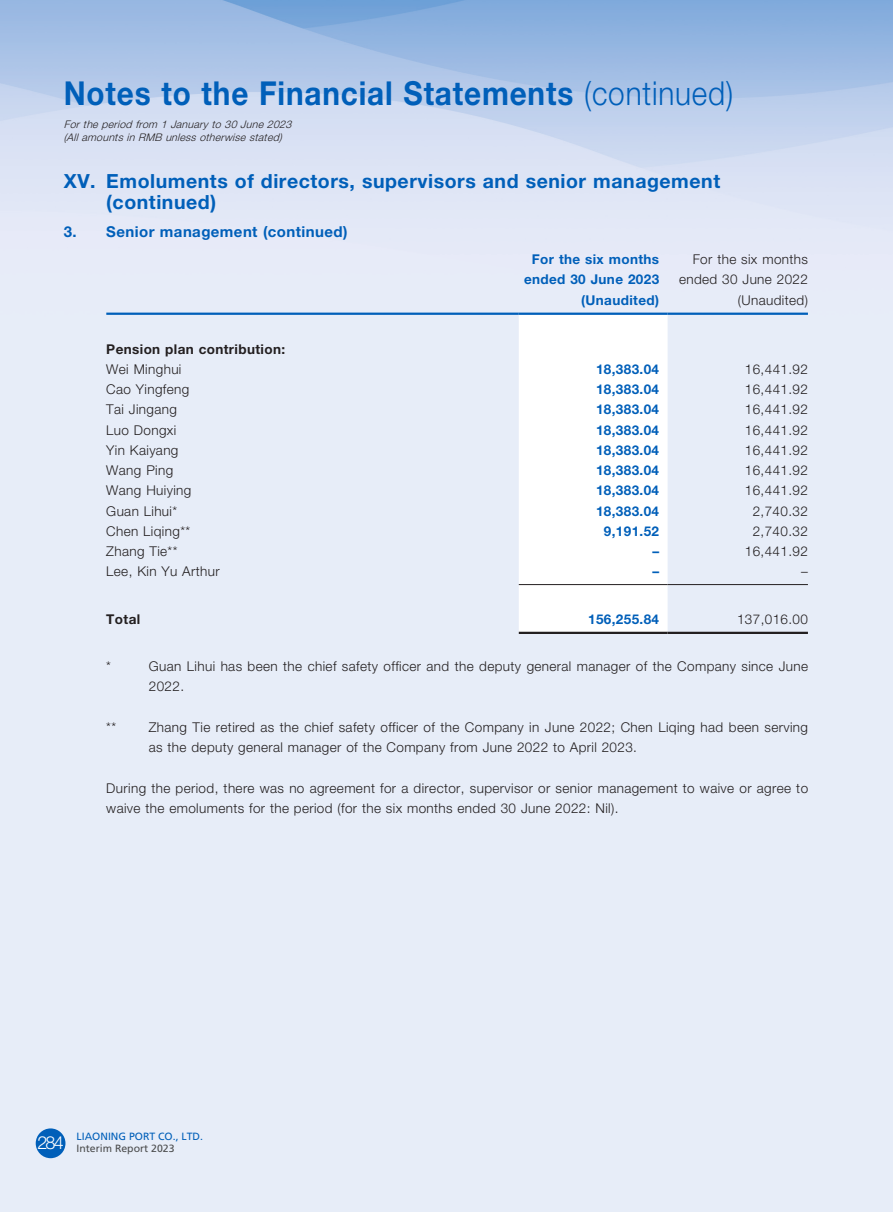
<style>
.page{position:relative;width:893px;height:1212px;background:#e7edf8}
.page>*{position:absolute;margin:0;border:0;box-sizing:border-box;transform-origin:0 0}
.t1{font:700 33px "Helvetica Neue LT Std";letter-spacing:.03em;color:#005fb9;scale:.9 1}
.t2{font:700 19.5px/21px "Helvetica Neue LT Std";letter-spacing:.03em;color:#005fb9}
.t3{font:300 18px "Helvetica Neue LT Std";color:#fff}
.t4{font:700 15px "Helvetica Neue LT Std";letter-spacing:.03em;color:#005fb9}
.t5{font:300 13.5px/20.2px "Helvetica Neue LT Std";letter-spacing:.03em;color:#231f20}
.t6{font:700 13.5px/20.2px "Helvetica Neue LT Std";letter-spacing:.03em;color:#005fb9;text-align:center}
.t7{font:700 13.5px "Helvetica Neue LT Std";letter-spacing:.03em;color:#231f20}
.t8{font:italic 300 10.5px/13.5px "Helvetica Neue LT Std";color:#231f20}
.t9{font:10.5px "Frutiger LT Std";color:#005fb9}
.t10{font:10.5px "Frutiger LT Std";color:#4b4c4d}
.s1{font-weight:300}
</style>
<div class="page">
<div style="left:36px;top:1128px;width:29px;height:30px;background:#005fb9;border-radius:50%"></div>
<div style="left:519px;top:315px;width:149px;height:317px;background:#fff"></div>
<hr style="left:106px;top:313px;width:413px;height:2px;background:#005fb9">
<hr style="left:519px;top:313px;width:149px;height:2px;background:#005fb9">
<hr style="left:668px;top:313px;width:140px;height:2px;background:#005fb9">
<hr style="left:519px;top:584px;width:149px;height:1px;background:#231f20">
<hr style="left:668px;top:584px;width:140px;height:1px;background:#231f20">
<hr style="left:519px;top:632px;width:149px;height:2px;background:#231f20">
<hr style="left:668px;top:632px;width:140px;height:2px;background:#231f20">
<h1 class="t1" style="left:64px;top:73px;width:745px">Notes to the Financial Statements <span class="s1">(continued)</span></h1>
<p class="t8" style="left:64px;top:117px;width:232px">Forthe period from 1 January to 30 June 2023 (Allamountsin RMB unlessotherwise stated)</p>
<h2 class="t2" style="left:106px;top:170px;width:615px;text-indent:-43px">XV. Emoluments of directors, supervisors and senior management (continued)</h2>
<p class="t4" style="left:64px;top:223px;width:285px">3. Senior management (continued)</p>
<p class="t6" style="left:524px;top:249px;width:137px">For the six months ended 30 June 2023</p>
<p class="t5" style="left:679px;top:249px;width:130px;text-align:right">For the six months ended 30 June 2022</p>
<p class="t6" style="left:581px;top:289px;width:80px">(Unaudited)</p>
<p class="t5" style="left:738px;top:289px;width:72px">(Unaudited)</p>
<p class="t7" style="left:106px;top:340px;width:180px">Pension plan contribution:</p>
<p class="t5" style="left:106px;top:359px;width:77px">Wei Minghui</p>
<p class="t6" style="left:596px;top:359px;width:65px">18,383.04</p>
<p class="t5" style="left:745px;top:359px;width:65px">16,441.92</p>
<p class="t5" style="left:106px;top:379px;width:85px">Cao Yingfeng</p>
<p class="t6" style="left:596px;top:379px;width:65px">18,383.04</p>
<p class="t5" style="left:745px;top:379px;width:65px">16,441.92</p>
<p class="t5" style="left:106px;top:399px;width:72px">Tai Jingang</p>
<p class="t6" style="left:596px;top:399px;width:65px">18,383.04</p>
<p class="t5" style="left:745px;top:399px;width:65px">16,441.92</p>
<p class="t5" style="left:106px;top:419px;width:72px">Luo Dongxi</p>
<p class="t6" style="left:596px;top:419px;width:65px">18,383.04</p>
<p class="t5" style="left:745px;top:419px;width:65px">16,441.92</p>
<p class="t5" style="left:106px;top:440px;width:74px">Yin Kaiyang</p>
<p class="t6" style="left:596px;top:440px;width:65px">18,383.04</p>
<p class="t5" style="left:745px;top:440px;width:65px">16,441.92</p>
<p class="t5" style="left:106px;top:460px;width:68px">Wang Ping</p>
<p class="t6" style="left:596px;top:460px;width:65px">18,383.04</p>
<p class="t5" style="left:745px;top:460px;width:65px">16,441.92</p>
<p class="t5" style="left:106px;top:480px;width:87px">Wang Huiying</p>
<p class="t6" style="left:596px;top:480px;width:65px">18,383.04</p>
<p class="t5" style="left:745px;top:480px;width:65px">16,441.92</p>
<p class="t5" style="left:106px;top:500px;width:72px">Guan Lihui*</p>
<p class="t6" style="left:596px;top:500px;width:65px">18,383.04</p>
<p class="t5" style="left:753px;top:500px;width:57px">2,740.32</p>
<p class="t5" style="left:106px;top:521px;width:85px">Chen Liqing**</p>
<p class="t6" style="left:604px;top:521px;width:57px">9,191.52</p>
<p class="t5" style="left:753px;top:521px;width:57px">2,740.32</p>
<p class="t5" style="left:106px;top:541px;width:73px">Zhang Tie**</p>
<p class="t6" style="left:652px;top:541px;width:8px">–</p>
<p class="t5" style="left:745px;top:541px;width:65px">16,441.92</p>
<p class="t5" style="left:106px;top:561px;width:115px">Lee, Kin Yu Arthur</p>
<p class="t6" style="left:652px;top:561px;width:8px">–</p>
<p class="t5" style="left:801px;top:561px;width:8px">–</p>
<p class="t7" style="left:106px;top:610px;width:35px">Total</p>
<p class="t6" style="left:588px;top:608px;width:72px">156,255.84</p>
<p class="t5" style="left:737px;top:608px;width:72px">137,016.00</p>
<p class="t5" style="left:106px;top:656px;width:6px">*</p>
<p class="t5" style="left:149px;top:656px;width:661px">Guan Lihui has been the chief safety officer and the deputy general manager of the Company since June<br>2022.</p>
<p class="t5" style="left:106px;top:717px;width:11px">**</p>
<p class="t5" style="left:149px;top:717px;width:661px">Zhang Tie retired as the chief safety officer of the Company in June 2022; Chen Liqing had been serving as the deputy general manager of the Company from June 2022 to April 2023.</p>
<p class="t5" style="left:106px;top:777px;width:703px">During the period, there was no agreement for a director, supervisor or senior management to waive or agree to waive the emoluments for the period (for the six months ended 30 June 2022: Nil).</p>
<h3 class="t3" style="left:37px;top:1132px;width:28px">284</h3>
<p class="t9" style="left:77px;top:1130px;width:128px">LIAONING PORT CO., LTD.</p>
<p class="t10" style="left:77px;top:1142px;width:100px">Interim Report 2023</p>
</div>
